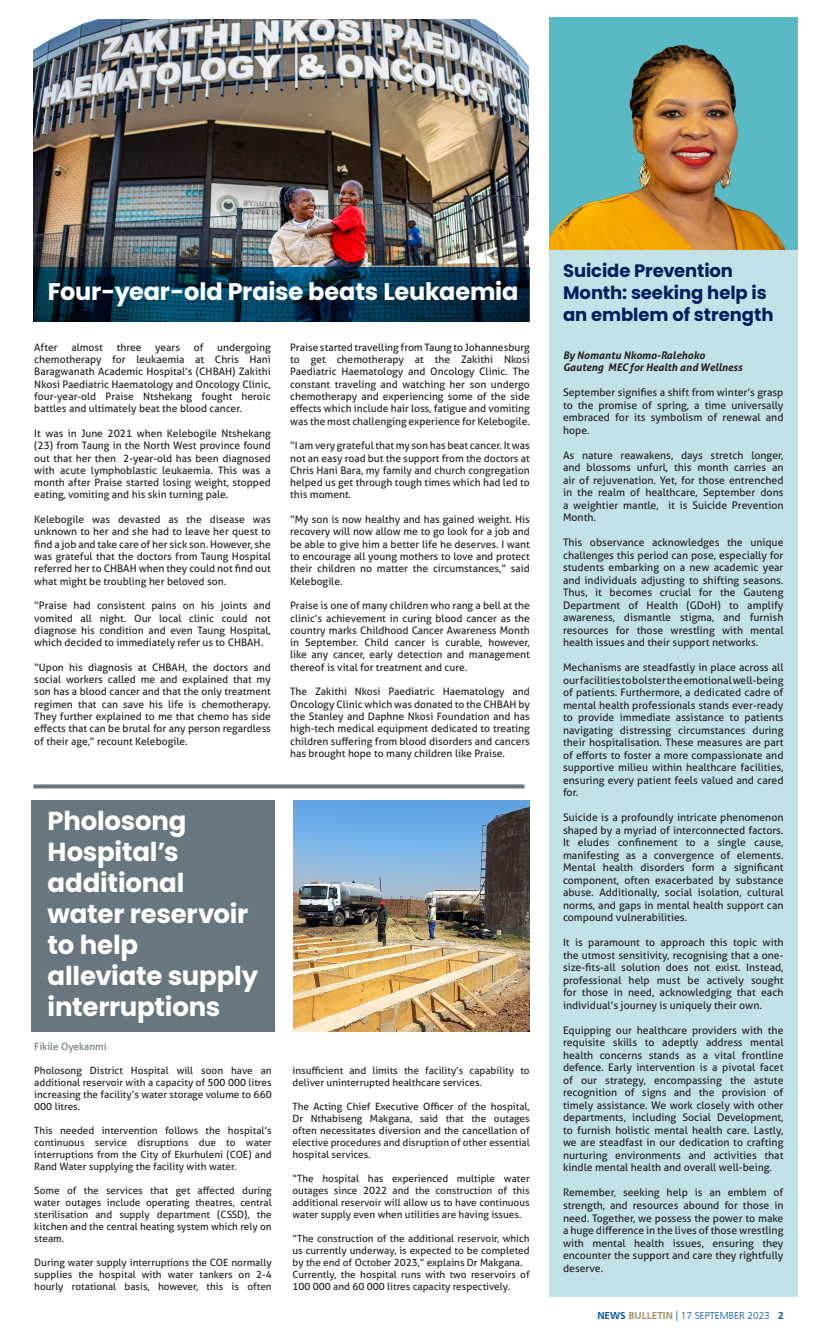
<style>
.page{position:relative;width:820px;height:1333px;background:#fff}
.page>*{position:absolute;margin:0;border:0;box-sizing:border-box;transform-origin:0 0}
.ARTICLE_ACCREDITATON{font:700 26px/31px "Poppins";letter-spacing:-.01em;color:#fff}
.ARTICLE_ACCREDITATON-2{font:700 24px "Poppins";letter-spacing:-.005em;color:#fff}
.ARTICLE_ACCREDITATON-3{font:700 18px/22px "Poppins";letter-spacing:-.005em;color:#011e5f}
.BODY_COPY{font:10.5px/12.5px "Aller";color:#231f20;text-align:justify}
.BODY_COPY-2{font:italic 700 10.5px "Aller";color:#231f20}
.BODY_COPY-3{font:10.3px/12.3px "Aller";color:#231f20;text-align:justify}
.BODY_COPY-4{font:10px/12px "Aller";color:#231f20;text-align:justify}
.t1{font:300 10px "Frutiger CE";color:#0155a7}
.BODY_COPY-5{font:10px "Aller";color:#68777f}
.s1{font-weight:700}
.s2{font-weight:700;color:#a29161}
</style>
<div class="page">
<svg style="left:33px;top:784px;width:491px;height:4px;background:#78868d"></svg>
<img style="left:34px;top:19px;width:494px;height:249px">
<svg style="left:34px;top:268px;width:495px;height:54px;background:#003149"></svg>
<div style="left:31px;top:800px;width:243px;height:231px;background:#68777f"></div>
<img style="left:293px;top:800px;width:236px;height:231px">
<div style="left:549px;top:17px;width:248px;height:1278px;background:#c3e2e8"></div>
<img style="left:549px;top:17px;width:248px;height:232px">
<p class="ARTICLE_ACCREDITATON-2" style="left:48px;top:278px;width:472px">Four-year-old Praise beats Leukaemia</p>
<p class="BODY_COPY-3" style="left:34px;top:341px;width:25px">After</p>
<p class="BODY_COPY-3" style="left:71px;top:341px;width:33px">almost</p>
<p class="BODY_COPY-3" style="left:117px;top:341px;width:26px">three</p>
<p class="BODY_COPY-3" style="left:155px;top:341px;width:26px">years</p>
<p class="BODY_COPY-3" style="left:194px;top:341px;width:11px">of</p>
<p class="BODY_COPY-3" style="left:34px;top:341px;width:238px;text-indent:183px">undergoing chemotherapy for leukaemia at Chris Hani Baragwanath Academic Hospital’s (CHBAH) Zakithi Nkosi Paediatric Haematology and Oncology Clinic, four-year-old Praise Ntshekang fought heroic battles and ultimately beat the blood cancer.</p>
<p class="BODY_COPY-3" style="left:34px;top:427px;width:238px">It was in June 2021 when Kelebogile Ntshekang (23) from Taung in the North West province found out that her then 2-year-old has been diagnosed with acute lymphoblastic leukaemia. This was a month after Praise started losing weight, stopped eating, vomiting and his skin turning pale.</p>
<p class="BODY_COPY-3" style="left:34px;top:513px;width:238px">Kelebogile was devasted as the disease was unknown to her and she had to leave her quest to find a job and take care of her sick son. However, she was grateful that the doctors from Taung Hospital referred her to CHBAH when they could not find out what might be troubling her beloved son.</p>
<p class="BODY_COPY-3" style="left:34px;top:599px;width:238px">“Praise had consistent pains on his joints and vomited all night. Our local clinic could not diagnose his condition and even Taung Hospital, which decided to immediately refer us to CHBAH.</p>
<p class="BODY_COPY-3" style="left:34px;top:661px;width:238px">“Upon his diagnosis at CHBAH, the doctors and social workers called me and explained that my son has a blood cancer and that the only treatment regimen that can save his life is chemotherapy.<br>They further explained to me that chemo has side effects that can be brutal for any person regardless of their age,” recount Kelebogile.</p>
<p class="BODY_COPY-3" style="left:290px;top:341px;width:241px">Praise started travelling from Taung to Johannesburg to get chemotherapy at the Zakithi Nkosi Paediatric Haematology and Oncology Clinic. The constant traveling and watching her son undergo chemotherapy and experiencing some of the side effects which include hair loss, fatigue and vomiting was the most challenging experience for Kelebogile.</p>
<p class="BODY_COPY-3" style="left:290px;top:439px;width:241px">“I am very grateful that my son has beat cancer. It was not an easy road but the support from the doctors at Chris Hani Bara, my family and church congregation helped us get through tough times which had led to this moment.</p>
<p class="BODY_COPY-3" style="left:290px;top:513px;width:241px">“My son is now healthy and has gained weight. His recovery will now allow me to go look for a job and be able to give him a better life he deserves. I want to encourage all young mothers to love and protect their children no matter the circumstances,” said Kelebogile.</p>
<p class="BODY_COPY-3" style="left:290px;top:599px;width:241px">Praise is one of many children who rang a bell at the clinic’s achievement in curing blood cancer as the country marks Childhood Cancer Awareness Month in September. Child cancer is curable, however, like any cancer, early detection and management thereof is vital for treatment and cure.</p>
<p class="BODY_COPY-3" style="left:290px;top:685px;width:241px">The Zakithi Nkosi Paediatric Haematology and Oncology Clinic which was donated to the CHBAH by the Stanley and Daphne Nkosi Foundation and has high-tech medical equipment dedicated to treating children suffering from blood disorders and cancers has brought hope to many children like Praise.</p>
<p class="ARTICLE_ACCREDITATON" style="left:48px;top:805px;width:212px">Pholosong<br>Hospital’s additional water reservoir to help alleviate supply interruptions</p>
<p class="BODY_COPY-5" style="left:34px;top:1039px;width:74px">Fikile Oyekanmi</p>
<p class="BODY_COPY-4" style="left:34px;top:1064px;width:239px">Pholosong District Hospital will soon have an additional reservoir with a capacity of 500 000 litres increasing the facility’s water storage volume to 660<br>000 litres.</p>
<p class="BODY_COPY-4" style="left:34px;top:1124px;width:239px">This needed intervention follows the hospital’s continuous service disruptions due to water interruptions from the City of Ekurhuleni (COE) and Rand Water supplying the facility with water.</p>
<p class="BODY_COPY-4" style="left:34px;top:1184px;width:239px">Some of the services that get affected during water outages include operating theatres, central sterilisation and supply department (CSSD), the kitchen and the central heating system which rely on steam.</p>
<p class="BODY_COPY-4" style="left:34px;top:1256px;width:239px">During water supply interruptions the COE normally supplies the hospital with water tankers on 2-4 hourly rotational basis, however, this is often</p>
<p class="BODY_COPY-4" style="left:292px;top:1064px;width:238px">insufficient and limits the facility’s capability to deliver uninterrupted healthcare services.</p>
<p class="BODY_COPY-4" style="left:292px;top:1100px;width:238px">The Acting Chief Executive Officer of the hospital, Dr Nthabiseng Makgana, said that the outages often necessitates diversion and the cancellation of elective procedures and disruption of other essential hospital services.</p>
<p class="BODY_COPY-4" style="left:292px;top:1172px;width:238px">“The hospital has experienced multiple water outages since 2022 and the construction of this additional reservoir will allow us to have continuous water supply even when utilities are having issues.</p>
<p class="BODY_COPY-4" style="left:292px;top:1232px;width:238px">“The construction of the additional reservoir, which us currently underway, is expected to be completed by the end of October 2023,” explains Dr Makgana.</p>
<p class="BODY_COPY-4" style="left:292px;top:1268px;width:238px">Currently, the hospital runs with two reservoirs of<br>100 000 and 60 000 litres capacity respectively.</p>
<p class="ARTICLE_ACCREDITATON-3" style="left:562px;top:260px;width:212px">Suicide Prevention<br>Month: seeking help is an emblem of strength</p>
<p class="BODY_COPY-2" style="left:562px;top:348px;width:143px">By Nomantu Nkomo-Ralehoko</p>
<p class="BODY_COPY-2" style="left:562px;top:360px;width:181px">Gauteng MEC for Health and Wellness</p>
<p class="BODY_COPY" style="left:562px;top:386px;width:222px">September signifies a shift from winter’s grasp to the promise of spring, a time universally embraced for its symbolism of renewal and hope.</p>
<p class="BODY_COPY" style="left:562px;top:448px;width:222px">As nature reawakens, days stretch longer, and blossoms unfurl, this month carries an air of rejuvenation. Yet, for those entrenched in the realm of healthcare, September dons a weightier mantle, it is Suicide Prevention Month.</p>
<p class="BODY_COPY" style="left:562px;top:536px;width:222px">This observance acknowledges the unique challenges this period can pose, especially for students embarking on a new academic year and individuals adjusting to shifting seasons.<br>Thus, it becomes crucial for the Gauteng Department of Health (GDoH) to amplify awareness, dismantle stigma, and furnish resources for those wrestling with mental health issues and their support networks.</p>
<p class="BODY_COPY" style="left:562px;top:661px;width:222px">Mechanisms are steadfastly in place across all our facilities to bolster the emotional well-being of patients. Furthermore, a dedicated cadre of mental health professionals stands ever-ready to provide immediate assistance to patients navigating distressing circumstances during their hospitalisation. These measures are part of efforts to foster a more compassionate and supportive milieu within healthcare facilities, ensuring every patient feels valued and cared for.</p>
<p class="BODY_COPY" style="left:562px;top:811px;width:222px">Suicide is a profoundly intricate phenomenon shaped by a myriad of interconnected factors.<br>It eludes confinement to a single cause, manifesting as a convergence of elements.<br>Mental health disorders form a significant component, often exacerbated by substance abuse. Additionally, social isolation, cultural norms, and gaps in mental health support can compound vulnerabilities.</p>
<p class="BODY_COPY" style="left:562px;top:936px;width:222px">It is paramount to approach this topic with the utmost sensitivity, recognising that a one&shy;size-fits-all solution does not exist. Instead, professional help must be actively sought for those in need, acknowledging that each individual’s journey is uniquely their own.</p>
<p class="BODY_COPY" style="left:562px;top:1023px;width:222px">Equipping our healthcare providers with the requisite skills to adeptly address mental health concerns stands as a vital frontline defence. Early intervention is a pivotal facet of our strategy, encompassing the astute recognition of signs and the provision of timely assistance. We work closely with other departments, including Social Development, to furnish holistic mental health care. Lastly, we are steadfast in our dedication to crafting nurturing environments and activities that kindle mental health and overall well-being.</p>
<p class="BODY_COPY" style="left:562px;top:1186px;width:222px">Remember, seeking help is an emblem of strength, and resources abound for those in need. Together, we possess the power to make a huge difference in the lives of those wrestling with mental health issues, ensuring they encounter the support and care they rightfully deserve.</p>
<p class="t1" style="left:597px;top:1309px;width:188px"><span class="s1">NEWS</span> <span class="s2">BULLETIN</span> | 17 SEPTEMBER 2023 <span class="s1">2</span></p>
</div>
